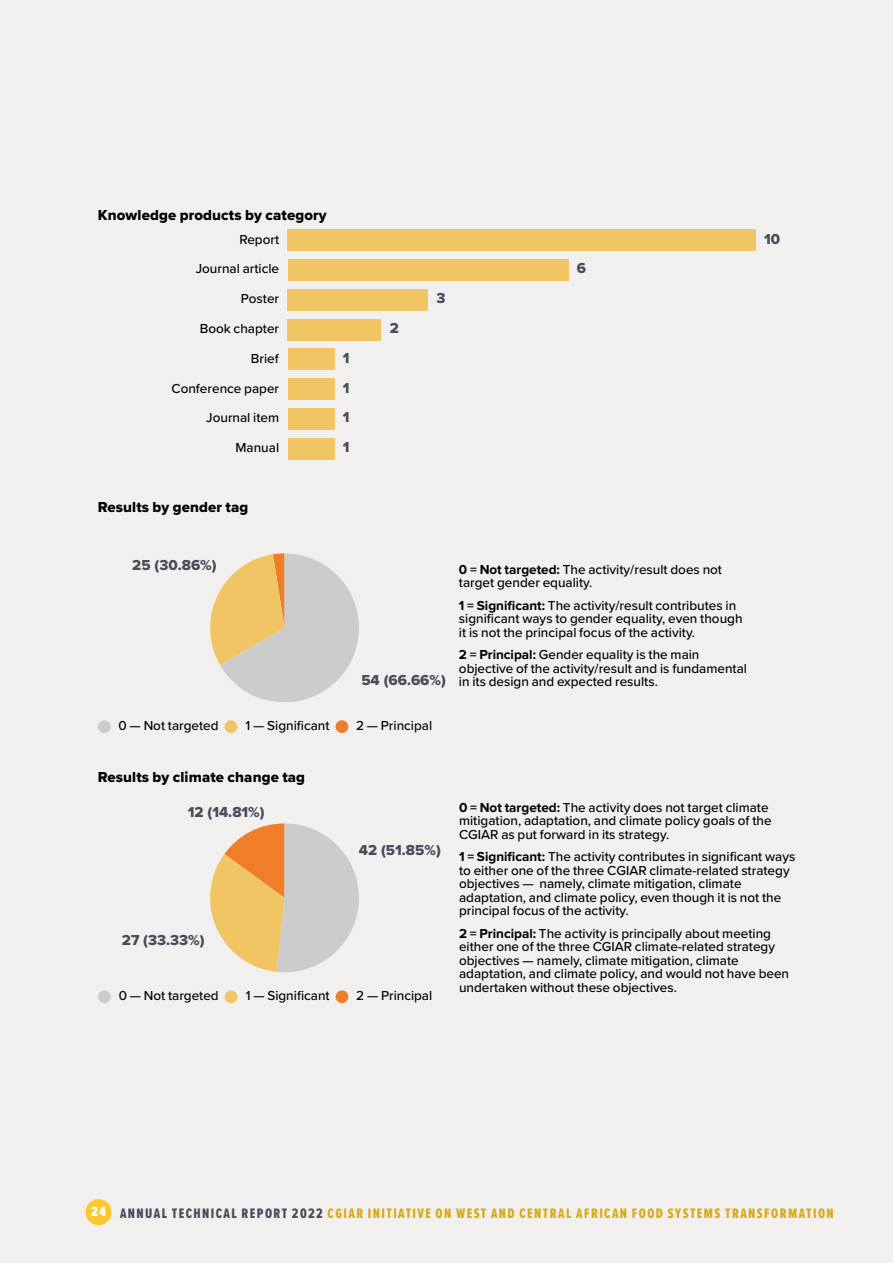
<style>
.page{position:relative;width:893px;height:1263px;background:#f2f0ef}
.page>*{position:absolute;margin:0;border:0;box-sizing:border-box;transform-origin:0 0}
.t1{font:15px "Proxima Nova Extrabld";letter-spacing:.01em;color:#000}
.t2{font:15px/29.7px "Proxima Nova Extrabld";color:#494d5a;text-align:justify}
.t3{font:14.25px "Proxima Nova Ex Cn Extrabld";letter-spacing:.1em;color:#d8ab14}
.t4{font:14.25px "Proxima Nova Ex Cn Extrabld";letter-spacing:.1em;color:#494d5a}
.t5{font:500 13.5px/13.5px "Proxima Nova";color:#000}
.s1{font-weight:700}
.s2{font-family:"Proxima Nova Ex Cn";font-weight:900;font-size:13.8px;color:#fff}
.s3{color:#d8ab14}
</style>
<div class="page">
<div style="left:86px;top:1199px;width:26px;height:26px;background:#fdc82f;border-radius:50%"></div>
<div style="left:288px;top:230px;width:468px;height:21px;background:#f1c563"></div>
<div style="left:288px;top:259px;width:280px;height:22px;background:#f1c563"></div>
<div style="left:288px;top:289px;width:140px;height:21px;background:#f1c563"></div>
<div style="left:288px;top:319px;width:93px;height:21px;background:#f1c563"></div>
<div style="left:288px;top:349px;width:46px;height:21px;background:#f1c563"></div>
<div style="left:288px;top:379px;width:46px;height:21px;background:#f1c563"></div>
<div style="left:288px;top:408px;width:46px;height:22px;background:#f1c563"></div>
<div style="left:288px;top:438px;width:46px;height:21px;background:#f1c563"></div>
<svg style="left:210px;top:553px;width:149px;height:149px"></svg>
<div style="left:225px;top:720px;width:12px;height:13px;background:#f1c563;border-radius:50%"></div>
<div style="left:335px;top:720px;width:13px;height:13px;background:#f07e28;border-radius:50%"></div>
<div style="left:98px;top:720px;width:13px;height:13px;background:#ccc;border-radius:50%"></div>
<svg style="left:210px;top:823px;width:149px;height:149px"></svg>
<div style="left:225px;top:990px;width:12px;height:13px;background:#f1c563;border-radius:50%"></div>
<div style="left:336px;top:990px;width:12px;height:13px;background:#f07e28;border-radius:50%"></div>
<div style="left:98px;top:990px;width:13px;height:13px;background:#ccc;border-radius:50%"></div>
<p class="t1" style="left:98px;top:204px;width:230px">Knowledge products by category</p>
<p class="t5" style="left:239px;top:232px;width:41px">Report</p>
<p class="t2" style="left:764px;top:224px;width:18px">10</p>
<p class="t2" style="left:577px;top:253px;width:11px">6</p>
<p class="t2" style="left:437px;top:283px;width:11px">3</p>
<p class="t2" style="left:390px;top:313px;width:11px">2</p>
<p class="t2" style="left:343px;top:343px;width:8px">1<br>1<br>1<br>1</p>
<p class="t5" style="left:196px;top:262px;width:85px">Journal article</p>
<p class="t5" style="left:241px;top:291px;width:40px">Poster</p>
<p class="t5" style="left:200px;top:321px;width:81px">Book chapter</p>
<p class="t5" style="left:251px;top:351px;width:29px">Brief</p>
<p class="t5" style="left:172px;top:381px;width:109px">Conference paper</p>
<p class="t5" style="left:206px;top:410px;width:74px">Journal item</p>
<p class="t5" style="left:235px;top:440px;width:45px">Manual</p>
<p class="t1" style="left:98px;top:496px;width:152px">Results by gender tag</p>
<p class="t2" style="left:132px;top:550px;width:86px">25 (30.86%)</p>
<p class="t2" style="left:361px;top:665px;width:86px">54 (66.66%)</p>
<p class="t5" style="left:119px;top:718px;width:102px">0 — Not targeted</p>
<p class="t5" style="left:246px;top:718px;width:85px">1 — Significant</p>
<p class="t5" style="left:356px;top:718px;width:78px">2 — Principal</p>
<p class="t5" style="left:459px;top:562px;width:265px"><span class="s1">0 = Not targeted:</span> The activity/result does not target gender equality.</p>
<p class="t5" style="left:459px;top:598px;width:285px"><span class="s1">1 = Significant:</span> The activity/result contributes in significant ways to gender equality, even though it is not the principal focus of the activity.</p>
<p class="t5" style="left:459px;top:647px;width:290px"><span class="s1">2 = Principal:</span> Gender equality is the main objective of the activity/result and is fundamental in its design and expected results.</p>
<p class="t1" style="left:98px;top:766px;width:209px">Results by climate change tag</p>
<p class="t2" style="left:188px;top:797px;width:78px">12 (14.81%)</p>
<p class="t5" style="left:459px;top:800px;width:314px"><span class="s1">0 = Not targeted:</span> The activity does not target climate mitigation, adaptation, and climate policy goals of the<br>CGIAR as put forward in its strategy.</p>
<p class="t5" style="left:459px;top:849px;width:338px"><span class="s1">1 = Significant:</span> The activity contributes in significant ways to either one of the three CGIAR climate-related strategy objectives — namely, climate mitigation, climate adaptation, and climate policy, even though it is not the principal focus of the activity.</p>
<p class="t5" style="left:459px;top:926px;width:332px"><span class="s1">2 = Principal:</span> The activity is principally about meeting either one of the three CGIAR climate-related strategy objectives — namely, climate mitigation, climate adaptation, and climate policy, and would not have been undertaken without these objectives.</p>
<p class="t5" style="left:119px;top:988px;width:102px">0 — Not targeted</p>
<p class="t5" style="left:246px;top:988px;width:85px">1 — Significant</p>
<p class="t5" style="left:356px;top:988px;width:78px">2 — Principal</p>
<p class="t2" style="left:359px;top:835px;width:83px">42 (51.85%)</p>
<p class="t2" style="left:122px;top:924px;width:84px">27 (33.33%)</p>
<p class="t4" style="left:91px;top:1203px;width:289px"><span class="s2">24</span> ANNUAL TECHNICAL REPORT 2022 <span class="s3">CGIAR INITIATI</span></p>
<p class="t3" style="left:417px;top:1203px;width:118px">VE ON WEST AN D CENTRAL</p>
<p class="t3" style="left:576px;top:1203px;width:23px">AFRICAN</p>
<p class="t3" style="left:632px;top:1203px;width:175px">FOOD SYSTEMS TRANSFORMATION</p>
</div>
